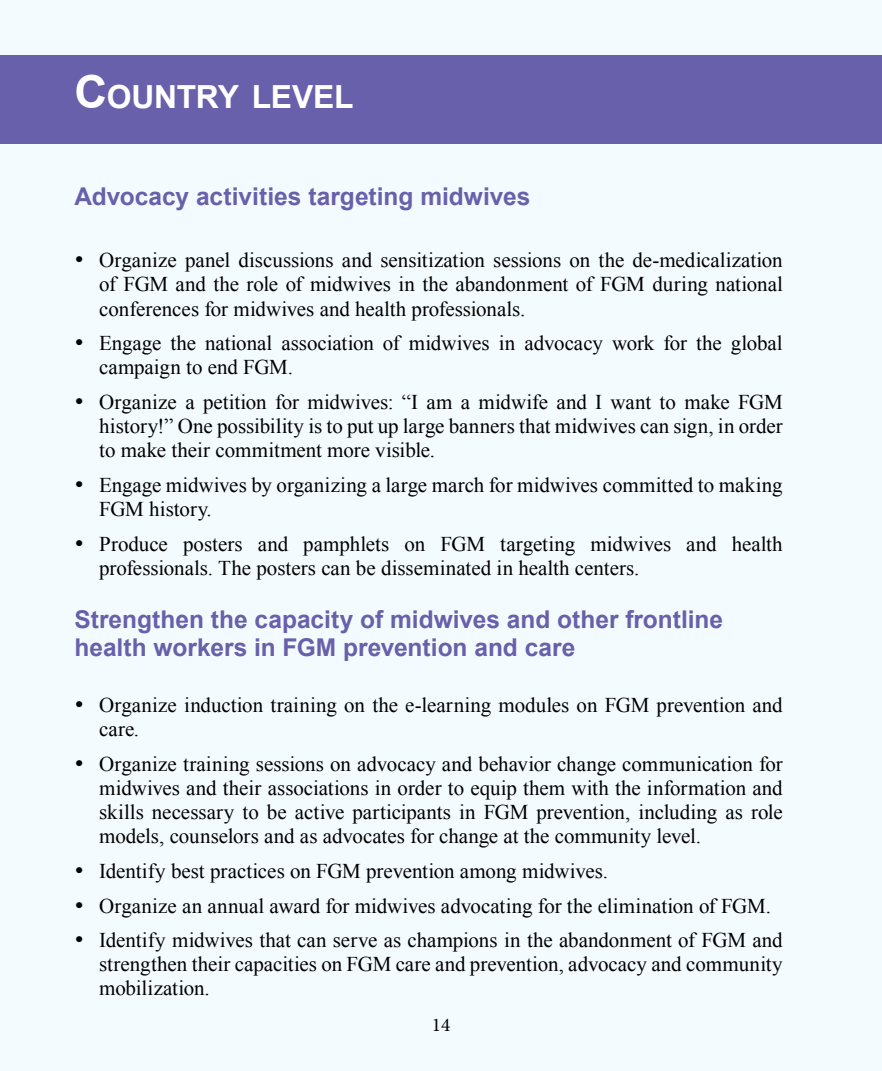
<style>
.page{position:relative;width:882px;height:1071px;background:#f4fbfe}
.page>*{position:absolute;margin:0;border:0;box-sizing:border-box;transform-origin:0 0}
.t1{font:700 31.85px "Arial";letter-spacing:-.01em;color:#fff}
.t2{font:700 24.5px/28.2px "Arial";color:#6860aa}
.t3{font:21px/24.2px "Times New Roman";letter-spacing:-.005em;color:#000;text-align:justify}
.t4{font:19.25px "Minion Pro";color:#000}
.s1{font-size:45.5px}
</style>
<div class="page">
<div style="left:0;top:55px;width:882px;height:89px;background:#6860aa"></div>
<h1 class="t1" style="left:74px;top:75px;width:281px"><span class="s1">C</span>OUNTRY LEVEL</h1>
<p class="t2" style="left:74px;top:183px;width:457px">Advocacy activities targeting midwives</p>
<p class="t3" style="left:99px;top:248px;width:685px;text-indent:-25px">• Organize panel discussions and sensitization sessions on the de-medicalization of FGM and the role of midwives in the abandonment of FGM during national conferences for midwives and health professionals.</p>
<p class="t3" style="left:99px;top:331px;width:685px;text-indent:-25px">• Engage the national association of midwives in advocacy work for the global campaign to end FGM.</p>
<p class="t3" style="left:99px;top:390px;width:685px;text-indent:-25px">• Organize a petition for midwives: “I am a midwife and I want to make FGM history!” One possibility is to put up large banners that midwives can sign, in order to make their commitment more visible.</p>
<p class="t3" style="left:99px;top:472px;width:685px;text-indent:-25px">• Engage midwives by organizing a large march for midwives committed to making<br>FGM history.</p>
<p class="t3" style="left:99px;top:531px;width:685px;text-indent:-25px">• Produce posters and pamphlets on FGM targeting midwives and health professionals. The posters can be disseminated in health centers.</p>
<p class="t2" style="left:74px;top:606px;width:650px">Strengthen the capacity of midwives and other frontline health workers in FGM prevention and care</p>
<p class="t3" style="left:99px;top:693px;width:685px;text-indent:-25px">• Organize induction training on the e-learning modules on FGM prevention and care.</p>
<p class="t3" style="left:99px;top:751px;width:685px;text-indent:-25px">• Organize training sessions on advocacy and behavior change communication for midwives and their associations in order to equip them with the information and skills necessary to be active participants in FGM prevention, including as role models, counselors and as advocates for change at the community level.</p>
<p class="t3" style="left:74px;top:858px;width:535px">• Identify best practices on FGM prevention among midwives.</p>
<p class="t3" style="left:74px;top:893px;width:698px">• Organize an annual award for midwives advocating for the elimination of FGM.</p>
<p class="t3" style="left:99px;top:928px;width:685px;text-indent:-25px">• Identify midwives that can serve as champions in the abandonment of FGM and strengthen their capacities on FGM care and prevention, advocacy and community mobilization.</p>
<p class="t4" style="left:432px;top:1012px;width:20px">14</p>
</div>
